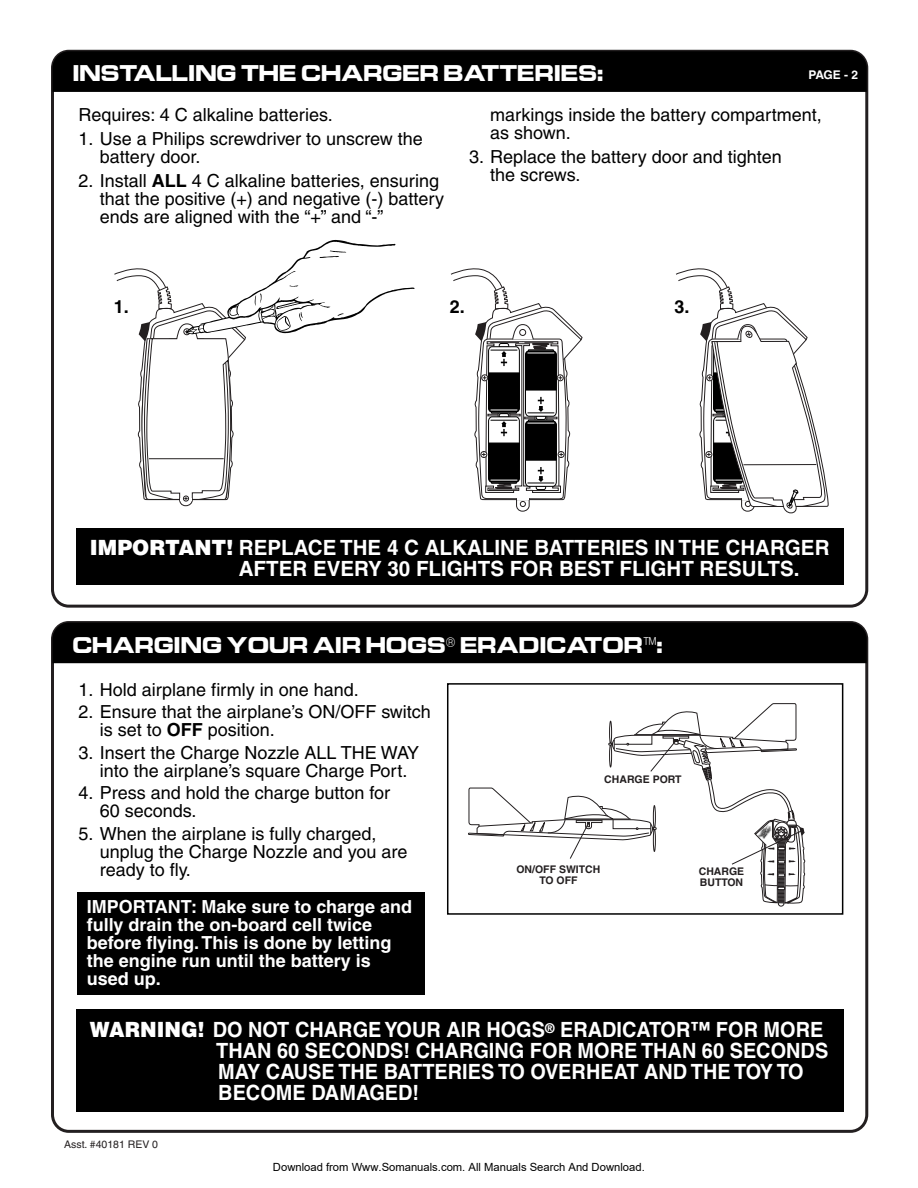
<style>
.page{position:relative;width:918px;height:1188px;background:#fff}
.page>*{position:absolute;margin:0;border:0;box-sizing:border-box;transform-origin:0 0}
.t1{font:700 21px/21px "Helvetica";color:#fff;scale:.95 1}
.t2{font:700 21px/21px "Helvetica";color:#fff}
.t3{font:700 19.65px "Euro Technic Ext";color:#fff;scale:.9 1}
.t4{font:18px/18px "Helvetica";color:#000}
.t5{font:700 18px/18px "Helvetica";color:#fff}
.t6{font:700 18px "Helvetica";color:#000}
.t7{font:700 12px "Helvetica";color:#fff}
.t8{font:11.25px "Arial";color:#000}
.t9{font:700 10.5px/10.5px "Helvetica";color:#231f20;text-align:center}
.t10{font:10.5px "Helvetica";color:#231f20}
.s1{font-weight:700}
.s2{font-weight:900}
</style>
<div class="page">
<div style="left:52px;top:51px;width:815px;height:41px;background:#000"></div>
<div style="left:51px;top:621px;width:817px;height:512px;border:3px solid #231f20;border-radius:16px"></div>
<div style="left:52px;top:623px;width:815px;height:40px;background:#000"></div>
<div style="left:77px;top:529px;width:767px;height:56px;background:#000"></div>
<div style="left:77px;top:1009px;width:767px;height:103px;background:#000"></div>
<svg style="left:114px;top:240px;width:301px;height:266px"></svg>
<svg style="left:451px;top:268px;width:132px;height:244px"></svg>
<div style="left:519px;top:329px;width:7px;height:7px;background:#fff;border:1px solid #231f20;border-radius:50%"></div>
<svg style="left:676px;top:268px;width:153px;height:246px"></svg>
<div style="left:447px;top:683px;width:396px;height:232px;border:2px solid #000"></div>
<svg style="left:468px;top:703px;width:337px;height:204px"></svg>
<div style="left:77px;top:892px;width:348px;height:102px;background:#000"></div>
<p class="t3" style="left:72px;top:59px;width:591px">INSTALLING THE CHARGER BATTERIES:</p>
<p class="t7" style="left:809px;top:67px;width:51px">PAGE - 2</p>
<p class="t4" style="left:79px;top:105px;width:256px">Requires: 4 C alkaline batteries.</p>
<p class="t4" style="left:100px;top:129px;width:325px;text-indent:-21px">1. Use a Philips screwdriver to unscrew the battery door.</p>
<p class="t4" style="left:100px;top:171px;width:346px;text-indent:-21px">2. Install <span class="s1">ALL</span> 4 C alkaline batteries, ensuring that the positive (+) and negative (-) battery ends are aligned with the “+” and “-”</p>
<p class="t4" style="left:490px;top:105px;width:333px">markings inside the battery compartment, as shown.</p>
<p class="t4" style="left:490px;top:147px;width:293px;text-indent:-21px">3. Replace the battery door and tighten the screws.</p>
<p class="t6" style="left:114px;top:296px;width:17px">1.</p>
<p class="t6" style="left:450px;top:296px;width:17px">2.</p>
<p class="t6" style="left:675px;top:296px;width:17px">3.</p>
<p class="t2" style="left:239px;top:537px;width:592px;text-indent:-149px"><span class="s2">IMPORTANT!</span> REPLACE THE 4 C ALKALINE BATTERIES IN THE CHARGER<br>AFTER EVERY 30 FLIGHTS FOR BEST FLIGHT RESULTS.</p>
<p class="t3" style="left:72px;top:630px;width:658px">CHARGING YOUR AIR HOGS<sup>®</sup> ERADICATOR™:</p>
<p class="t4" style="left:79px;top:680px;width:282px">1. Hold airplane firmly in one hand.</p>
<p class="t4" style="left:100px;top:703px;width:333px;text-indent:-21px">2. Ensure that the airplane’s ON/OFF switch is set to <span class="s1">OFF</span> position.</p>
<p class="t4" style="left:79px;top:743px;width:342px;text-align:center">3. Insert the Charge Nozzle ALL THE WAY into the airplane’s square Charge Port.</p>
<p class="t4" style="left:100px;top:784px;width:292px;text-indent:-21px">4. Press and hold the charge button for<br>60 seconds.</p>
<p class="t4" style="left:100px;top:824px;width:309px;text-indent:-21px">5. When the airplane is fully charged, unplug the Charge Nozzle and you are ready to fly.</p>
<p class="t5" style="left:87px;top:898px;width:327px">IMPORTANT: Make sure to charge and fully drain the on-board cell twice before flying.This is done by letting the engine run until the battery is used up.</p>
<p class="t9" style="left:604px;top:774px;width:79px">CHARGE PORT</p>
<p class="t9" style="left:516px;top:864px;width:85px">ON/OFF SWITCH<br>TO OFF</p>
<p class="t9" style="left:699px;top:866px;width:47px;text-align:left">CHARGE<br>BUTTON</p>
<p class="t1" style="left:216px;top:1019px;width:646px;text-indent:-126px"><span class="s2">WARNING!</span> DO NOT CHARGE YOUR AIR HOGS<sup>®</sup> ERADICATOR™ FOR MORE THAN 60 SECONDS! CHARGING FOR MORE THAN 60 SECONDS MAY CAUSE THE BATTERIES TO OVERHEAT AND THE TOY TO BECOME DAMAGED!</p>
<p class="t10" style="left:64px;top:1138px;width:95px">Asst. #40181 REV 0</p>
<p class="t8" style="left:273px;top:1160px;width:373px">Download from Www.Somanuals.com. All Manuals Search And Download.</p>
</div>
